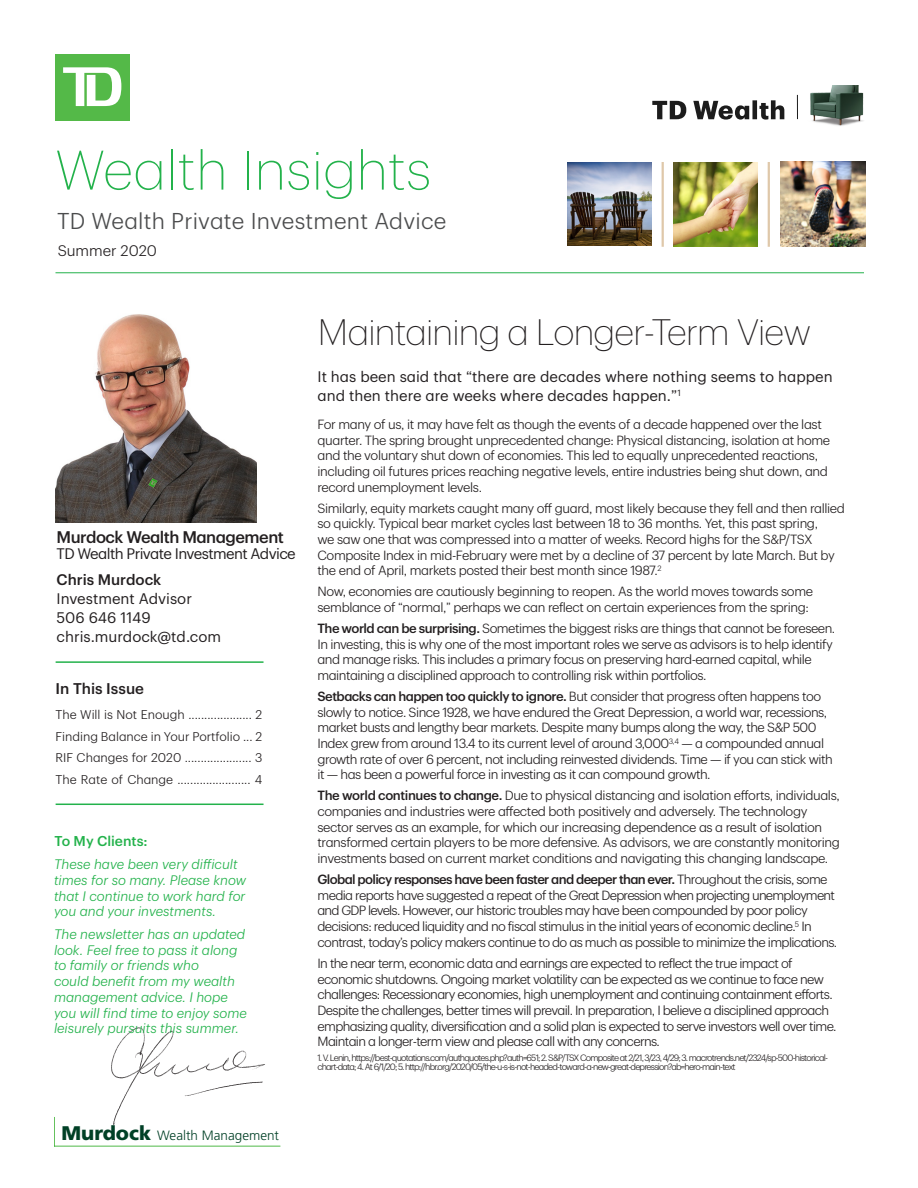
<style>
.page{position:relative;width:918px;height:1188px;background:#fff}
.page>*{position:absolute;margin:0;border:0;box-sizing:border-box;transform-origin:0 0}
.t1{font:200 54.45px "TD Graphik";letter-spacing:.01em;color:#23b24b}
.Body_Copy{font:200 36px "TD Graphik";letter-spacing:-.02em;color:#231f20}
.t2{font:300 22.5px "TD Graphik";letter-spacing:.01em;color:#4b4c4d}
.t3{font:500 16.5px "TD Graphik";letter-spacing:-.03em;color:#231f20}
.t4{font:500 15.15px "TD Graphik";color:#231f20}
.INTRO_Paragraph{font:15px/19.5px "TD Graphik";color:#231f20}
.INTRO_Paragraph-2{font:15px "TD Graphik";letter-spacing:-.04em;color:#231f20}
.t5{font:500 15px "TD Graphik";color:#231f20}
.t6{font:300 15px "TD Graphik";color:#231f20}
.t7{font:500 13.95px "TD Graphik";color:#23b24b}
.t8{font:italic 300 13.5px/15.8px "TD Graphik";color:#23b24b}
.t9{font:300 13.5px "Frutiger LT Std";color:#004026}
.Body_Copy-2{font:300 13.05px/15.6px "TD Graphik";letter-spacing:-.04em;color:#231f20}
.t10{font:300 12.45px "TD Graphik";color:#231f20}
.Body_Copy-3{font:300 9px/9px "TD Graphik";letter-spacing:-.09em;color:#231f20}
.s1{font-weight:900;font-size:19.8px}
.s2{font-weight:500}
</style>
<div class="page">
<img style="left:111px;top:1027px;width:154px;height:98px">
<hr style="left:54px;top:1146px;width:226px;height:1px;background:#51b948">
<svg style="left:54px;top:1117px;width:1px;height:29px"></svg>
<img style="left:56px;top:314px;width:200px;height:209px">
<hr style="left:56px;top:661px;width:208px;height:2px;background:#23b24b">
<hr style="left:56px;top:804px;width:208px;height:1px;background:#23b24b">
<hr style="left:56px;top:272px;width:808px;height:1px;background:#23b24b">
<svg style="left:652px;top:100px;width:132px;height:20px"></svg>
<svg style="left:797px;top:95px;width:1px;height:24px"></svg>
<img style="left:810px;top:85px;width:54px;height:41px">
<div style="left:55px;top:54px;width:75px;height:66px;background:#54b948"></div>
<svg style="left:63px;top:67px;width:58px;height:39px"></svg>
<img style="left:781px;top:162px;width:84px;height:84px">
<img style="left:673px;top:163px;width:85px;height:84px">
<img style="left:567px;top:162px;width:85px;height:84px">
<hr style="left:768px;top:162px;width:2px;height:85px;background:#dfc8aa">
<hr style="left:662px;top:162px;width:2px;height:85px;background:#dfc8aa">
<p class="t1" style="left:55px;top:131px;width:377px">Wealth Insights</p>
<p class="t2" style="left:57px;top:204px;width:391px">TD Wealth Private Investment Advice</p>
<p class="t6" style="left:58px;top:239px;width:101px">Summer 2020</p>
<p class="t3" style="left:57px;top:524px;width:229px">Murdock Wealth Management</p>
<p class="INTRO_Paragraph-2" style="left:57px;top:542px;width:241px">TD Wealth Private Investment Advice</p>
<p class="t5" style="left:57px;top:568px;width:106px">Chris Murdock</p>
<p class="INTRO_Paragraph" style="left:57px;top:588px;width:137px">Investment Advisor</p>
<p class="INTRO_Paragraph" style="left:57px;top:607px;width:96px">506 646 1149</p>
<p class="INTRO_Paragraph" style="left:57px;top:626px;width:166px">chris.murdock@td.com</p>
<p class="t4" style="left:56px;top:677px;width:90px">In This Issue</p>
<p class="t10" style="left:56px;top:706px;width:208px">The Will is Not Enough .................... 2</p>
<p class="t10" style="left:56px;top:727px;width:208px">Finding Balance in Your Portfolio ... 2</p>
<p class="t10" style="left:56px;top:748px;width:208px">RIF Changes for 2020 ..................... 3</p>
<p class="t10" style="left:56px;top:770px;width:208px">The Rate of Change ....................... 4</p>
<p class="t7" style="left:55px;top:831px;width:95px">To My Clients:</p>
<p class="t8" style="left:54px;top:855px;width:193px">These have been very difficult times for so many. Please know that I continue to work hard for you and your investments.</p>
<p class="t8" style="left:54px;top:925px;width:194px">The newsletter has an updated look. Feel free to pass it along to family or friends who<br>could benefit from my wealth management advice. I hope you will find time to enjoy some leisurely pursuits this summer.</p>
<p class="t9" style="left:62px;top:1127px;width:219px"><span class="s1">Murdock</span> Wealth Management</p>
<p class="Body_Copy" style="left:318px;top:306px;width:494px">Maintaining a Longer-Term View</p>
<p class="INTRO_Paragraph" style="left:318px;top:365px;width:517px">It has been said that “there are decades where nothing seems to happen and then there are weeks where decades happen.”<sup>1</sup></p>
<p class="Body_Copy-2" style="left:318px;top:415px;width:514px">For many of us, it may have felt as though the events of a decade happened over the last quarter. The spring brought unprecedented change: Physical distancing, isolation at home and the voluntary shut down of economies. This led to equally unprecedented reactions, including oil futures prices reaching negative levels, entire industries being shut down, and record unemployment levels.</p>
<p class="Body_Copy-2" style="left:318px;top:499px;width:529px">Similarly, equity markets caught many off guard, most likely because they fell and then rallied so quickly. Typical bear market cycles last between 18 to 36 months. Yet, this past spring,<br>we saw one that was compressed into a matter of weeks. Record highs for the S&amp;P/TSX Composite Index in mid-February were met by a decline of 37 percent by late March. But by the end of April, markets posted their best month since 1987.<sup>2</sup></p>
<p class="Body_Copy-2" style="left:318px;top:583px;width:497px">Now, economies are cautiously beginning to reopen. As the world moves towards some semblance of “normal,” perhaps we can reflect on certain experiences from the spring:</p>
<p class="Body_Copy-2" style="left:318px;top:619px;width:519px"><span class="s2">The world can be surprising.</span> Sometimes the biggest risks are things that cannot be foreseen.<br>In investing, this is why one of the most important roles we serve as advisors is to help identify and manage risks. This includes a primary focus on preserving hard-earned capital, while maintaining a disciplined approach to controlling risk within portfolios.</p>
<p class="Body_Copy-2" style="left:318px;top:687px;width:517px"><span class="s2">Setbacks can happen too quickly to ignore.</span> But consider that progress often happens too slowly to notice. Since 1928, we have endured the Great Depression, a world war, recessions, market busts and lengthy bear markets. Despite many bumps along the way, the S&amp;P 500<br>Index grew from around 13.4 to its current level of around 3,000<sup>3,4</sup> — a compounded annual growth rate of over 6 percent, not including reinvested dividends. Time — if you can stick with it — has been a powerful force in investing as it can compound growth.</p>
<p class="Body_Copy-2" style="left:318px;top:787px;width:524px"><span class="s2">The world continues to change.</span> Due to physical distancing and isolation efforts, individuals, companies and industries were affected both positively and adversely. The technology sector serves as an example, for which our increasing dependence as a result of isolation transformed certain players to be more defensive. As advisors, we are constantly monitoring investments based on current market conditions and navigating this changing landscape.</p>
<p class="Body_Copy-2" style="left:318px;top:871px;width:521px"><span class="s2">Global policy responses have been faster and deeper than ever.</span> Throughout the crisis, some media reports have suggested a repeat of the Great Depression when projecting unemployment and GDP levels. However, our historic troubles may have been compounded by poor policy decisions: reduced liquidity and no fiscal stimulus in the initial years of economic decline.<sup>5</sup> In contrast, today’s policy makers continue to do as much as possible to minimize the implications.</p>
<p class="Body_Copy-2" style="left:318px;top:954px;width:521px">In the near term, economic data and earnings are expected to reflect the true impact of economic shutdowns. Ongoing market volatility can be expected as we continue to face new challenges: Recessionary economies, high unemployment and continuing containment efforts.<br>Despite the challenges, better times will prevail. In preparation, I believe a disciplined approach emphasizing quality, diversification and a solid plan is expected to serve investors well over time.<br>Maintain a longer-term view and please call with any concerns.</p>
<p class="Body_Copy-3" style="left:318px;top:1052px;width:512px">1. V. Lenin, https://best-quotations.com/authquotes.php?auth=651; 2. S&amp;P/TSX Composite at 2/21, 3/23, 4/29; 3. macrotrends.net/2324/sp-500-historical&shy;chart-data; 4. At 6/1/20; 5. http://hbr.org/2020/05/the-u-s-is-not-headed-toward-a-new-great-depression?ab=hero-main-text</p>
</div>
